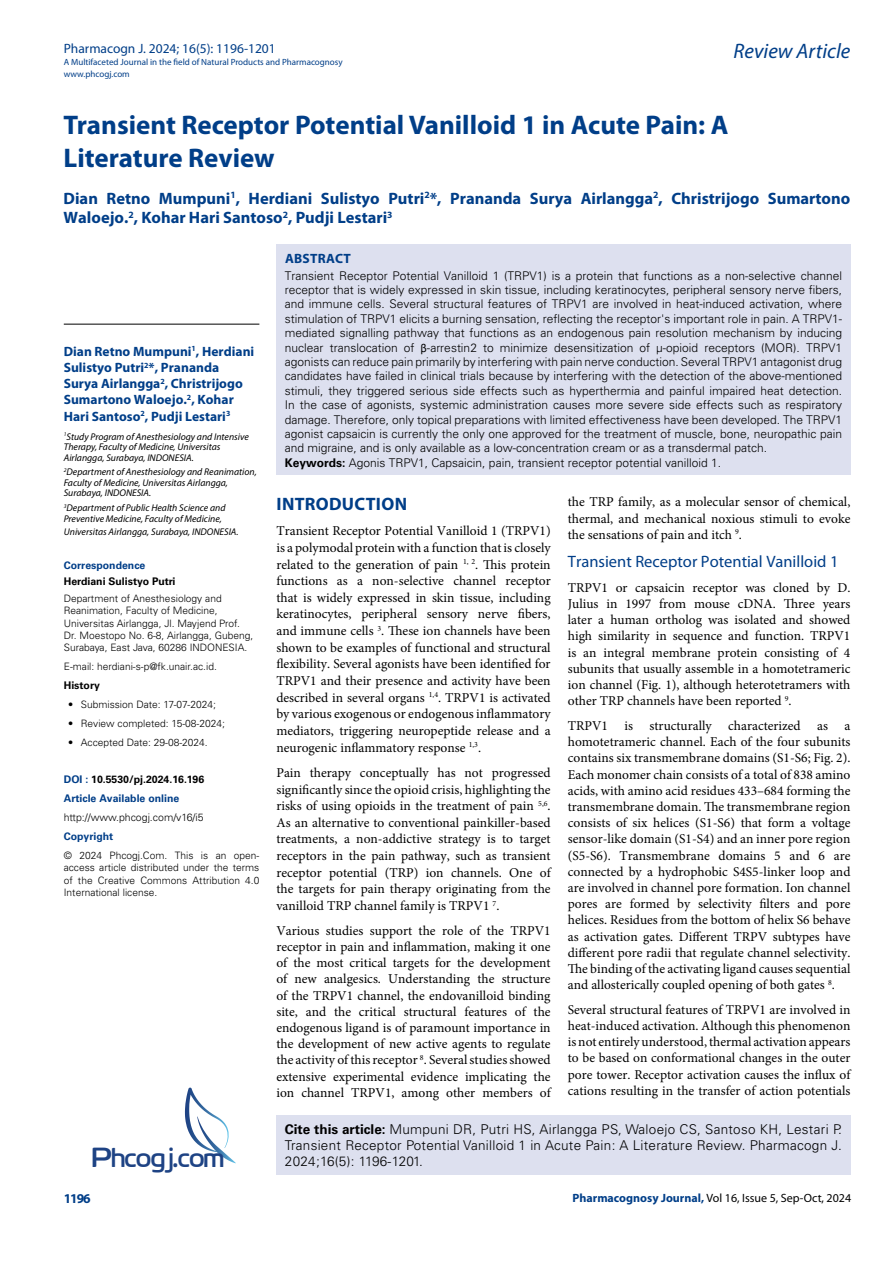
<style>
.page{position:relative;width:893px;height:1263px;background:#fff}
.page>*{position:absolute;margin:0;border:0;box-sizing:border-box;transform-origin:0 0}
.t1{font:27.6px "Cloud World";color:#1e4384}
.t2{font:700 27px/33px "Myriad Pro";color:#003e88}
.t3{font:italic 21px "Myriad Pro";color:#003e88}
.t4{font:700 18px "Myriad Pro";letter-spacing:.015em;color:#003e88}
.t5{font:700 16.5px/19.5px "Myriad Pro";color:#003e88}
.t6{font:16.5px "Myriad Pro";color:#003e88}
.t7{font:13.5px/16.2px "Minion Pro";color:#000;text-align:justify}
.t8{font:300 13.5px/16.2px "Univers LT Std";letter-spacing:.02em;color:#000}
.t9{font:700 13.5px/16.2px "Myriad Pro";color:#003e88}
.t10{font:13.5px "Myriad Pro";color:#003e88}
.t11{font:300 13.5px "Univers LT Std";letter-spacing:-.005em;color:#000}
.t12{font:700 13.5px "Myriad Pro";letter-spacing:.02em;color:#003e88}
.t13{font:300 12px/14.4px "Univers LT Std";color:#000}
.t14{font:12px "Myriad Pro";color:#000}
.t15{font:700 10.5px/18.9px "Univers LT Std";color:#003e88}
.t16{font:700 10.5px "Univers LT Std";color:#000}
.t17{font:300 10.5px "Univers LT Std";color:#000}
.t18{font:300 10.2px/12.3px "Univers LT Std";color:#000}
.t19{font:italic 9.75px/10.5px "Myriad Pro";color:#000}
.t20{font:9px/12px "Myriad Pro";color:#003e88}
.s1{color:#000}
.s2{font-family:"Calibri";font-weight:400}
.s3{font-weight:700}
.s4{font-weight:700;color:#003e88}
</style>
<div class="page">
<div style="left:276px;top:1115px;width:574px;height:60px;background:#dde0ef"></div>
<svg style="left:185px;top:1087px;width:51px;height:76px"></svg>
<div style="left:276px;top:244px;width:575px;height:231px;background:#dde0ef"></div>
<hr style="left:64px;top:324px;width:195px;height:1px;background:#000">
<p class="t10" style="left:64px;top:40px;width:214px">Pharmacogn J. 2024; 16(5): 1196-1201</p>
<p class="t20" style="left:64px;top:55px;width:280px">A Multifaceted Journal in the field of Natural Products and Pharmacognosy www.phcogj.com</p>
<h3 class="t3" style="left:733px;top:38px;width:118px">Review Article</h3>
<h2 class="t2" style="left:64px;top:108px;width:666px">Transient Receptor Potential Vanilloid 1 in Acute Pain: A<br>Literature Review</h2>
<p class="t5" style="left:64px;top:188px;width:788px">Dian Retno Mumpuni<sup>1</sup>, Herdiani Sulistyo Putri<sup>2</sup>*, Prananda Surya Airlangga<sup>2</sup>, Christrijogo Sumartono<br>Waloejo.<sup>2</sup>, Kohar Hari Santoso<sup>2</sup>, Pudji Lestari<sup>3</sup></p>
<p class="t9" style="left:64px;top:343px;width:192px">Dian Retno Mumpuni<sup>1</sup>, Herdiani<br>Sulistyo Putri<sup>2</sup>*, Prananda<br>Surya Airlangga<sup>2</sup>, Christrijogo<br>Sumartono Waloejo.<sup>2</sup>, Kohar<br>Hari Santoso<sup>2</sup>, Pudji Lestari<sup>3</sup></p>
<p class="t19" style="left:64px;top:431px;width:187px"><sup>1</sup>Study Program of Anesthesiology and Intensive<br>Therapy, Faculty of Medicine, Universitas<br>Airlangga, Surabaya, INDONESIA.</p>
<p class="t19" style="left:64px;top:467px;width:195px"><sup>2</sup>Department of Anesthesiology and Reanimation,<br>Faculty of Medicine, Universitas Airlangga,<br>Surabaya, INDONESIA.</p>
<p class="t19" style="left:64px;top:502px;width:163px"><sup>3</sup>Department of Public Health Science and<br>Preventive Medicine, Faculty of Medicine,</p>
<p class="t19" style="left:64px;top:526px;width:176px">Universitas Airlangga, Surabaya, INDONESIA.</p>
<p class="t15" style="left:64px;top:555px;width:83px">Correspondence</p>
<p class="t16" style="left:64px;top:576px;width:113px">Herdiani Sulistyo Putri</p>
<p class="t18" style="left:64px;top:592px;width:191px">Department of Anesthesiology and Reanimation, Faculty of Medicine, Universitas Airlangga, Jl. Mayjend Prof.<br>Dr. Moestopo No. 6-8, Airlangga, Gubeng, Surabaya, East Java, 60286 INDONESIA.</p>
<p class="t18" style="left:64px;top:660px;width:155px">E-mail: herdiani-s-p@fk.unair.ac.id.</p>
<p class="t16" style="left:64px;top:679px;width:38px">History</p>
<p class="t18" style="left:68px;top:698px;width:149px">• Submission Date: 17-07-2024;</p>
<p class="t18" style="left:68px;top:717px;width:158px">• Review completed: 15-08-2024;</p>
<p class="t18" style="left:68px;top:736px;width:141px">• Accepted Date: 29-08-2024.</p>
<p class="t15" style="left:64px;top:770px;width:142px">DOI : <span class="s1">10.5530/pj.2024.16.196<br></span>Article Available online</p>
<p class="t17" style="left:64px;top:811px;width:141px">http://www.phcogj.com/v16/i5</p>
<p class="t15" style="left:64px;top:827px;width:51px">Copyright</p>
<p class="t18" style="left:64px;top:849px;width:197px;text-align:justify">© 2024 Phcogj.Com. This is an open&shy;access article distributed under the terms of the Creative Commons Attribution 4.0<br>International license.</p>
<p class="t12" style="left:285px;top:250px;width:67px">ABSTRACT</p>
<p class="t13" style="left:285px;top:268px;width:559px">Transient Receptor Potential Vanilloid 1 (TRPV1) is a protein that functions as a non-selective channel receptor that is widely expressed in skin tissue, including keratinocytes, peripheral sensory nerve fibers, and immune cells. Several structural features of TRPV1 are involved in heat-induced activation, where stimulation of TRPV1 elicits a burning sensation, reflecting the receptor's important role in pain. A TRPV1- mediated signalling pathway that functions as an endogenous pain resolution mechanism by inducing nuclear translocation of <span class="s2">β</span>-arrestin2 to minimize desensitization of μ-opioid receptors (MOR). TRPV1 agonists can reduce pain primarily by interfering with pain nerve conduction. Several TRPV1 antagonist drug candidates have failed in clinical trials because by interfering with the detection of the above-mentioned stimuli, they triggered serious side effects such as hyperthermia and painful impaired heat detection.<br>In the case of agonists, systemic administration causes more severe side effects such as respiratory damage. Therefore, only topical preparations with limited effectiveness have been developed. The TRPV1 agonist capsaicin is currently the only one approved for the treatment of muscle, bone, neuropathic pain and migraine, and is only available as a low-concentration cream or as a transdermal patch.<br><span class="s3">Keywords:</span> Agonis TRPV1, Capsaicin, pain, transient receptor potential vanilloid 1.</p>
<h3 class="t4" style="left:277px;top:492px;width:132px">INTRODUCTION</h3>
<p class="t7" style="left:276px;top:523px;width:276px;line-height:16.6px">Transient Receptor Potential Vanilloid 1 (TRPV1) is a polymodal protein with a function that is closely related to the generation of pain <sup>1,</sup> <sup>2</sup>. This protein functions as a non-selective channel receptor that is widely expressed in skin tissue, including keratinocytes, peripheral sensory nerve fibers, and immune cells <sup>3</sup>. These ion channels have been shown to be examples of functional and structural flexibility. Several agonists have been identified for TRPV1 and their presence and activity have been described in several organs <sup>1,4</sup>. TRPV1 is activated by various exogenous or endogenous inflammatory mediators, triggering neuropeptide release and a neurogenic inflammatory response <sup>1,3</sup>.</p>
<p class="t7" style="left:276px;top:764px;width:276px;line-height:16.6px">Pain therapy conceptually has not progressed significantly since the opioid crisis, highlighting the risks of using opioids in the treatment of pain <sup>5,6</sup>.<br>As an alternative to conventional painkiller-based treatments, a non-addictive strategy is to target receptors in the pain pathway, such as transient receptor potential (TRP) ion channels. One of the targets for pain therapy originating from the vanilloid TRP channel family is TRPV1 <sup>7</sup>.</p>
<p class="t7" style="left:276px;top:922px;width:276px">Various studies support the role of the TRPV1 receptor in pain and inflammation, making it one of the most critical targets for the development of new analgesics. Understanding the structure of the TRPV1 channel, the endovanilloid binding site, and the critical structural features of the endogenous ligand is of paramount importance in the development of new active agents to regulate the activity of this receptor <sup>8</sup>. Several studies showed extensive experimental evidence implicating the ion channel TRPV1, among other members of</p>
<p class="t7" style="left:568px;top:494px;width:284px">the TRP family, as a molecular sensor of chemical, thermal, and mechanical noxious stimuli to evoke the sensations of pain and itch <sup>9</sup>.</p>
<p class="t6" style="left:568px;top:551px;width:272px">Transient Receptor Potential Vanilloid 1</p>
<p class="t7" style="left:568px;top:579px;width:284px">TRPV1 or capsaicin receptor was cloned by D.<br>Julius in 1997 from mouse cDNA. Three years later a human ortholog was isolated and showed high similarity in sequence and function. TRPV1 is an integral membrane protein consisting of 4 subunits that usually assemble in a homotetrameric ion channel (Fig. 1), although heterotetramers with other TRP channels have been reported <sup>9</sup>.</p>
<p class="t7" style="left:568px;top:718px;width:284px">TRPV1 is structurally characterized as a homotetrameric channel. Each of the four subunits contains six transmembrane domains (S1-S6; Fig. 2).<br>Each monomer chain consists of a total of 838 amino acids, with amino acid residues 433–684 forming the transmembrane domain. The transmembrane region consists of six helices (S1-S6) that form a voltage sensor-like domain (S1-S4) and an inner pore region (S5-S6). Transmembrane domains 5 and 6 are connected by a hydrophobic S4S5-linker loop and are involved in channel pore formation. Ion channel pores are formed by selectivity filters and pore helices. Residues from the bottom of helix S6 behave as activation gates. Different TRPV subtypes have different pore radii that regulate channel selectivity.<br>The binding of the activating ligand causes sequential and allosterically coupled opening of both gates <sup>8</sup>.</p>
<p class="t7" style="left:568px;top:1001px;width:284px">Several structural features of TRPV1 are involved in heat-induced activation. Although this phenomenon is not entirely understood, thermal activation appears to be based on conformational changes in the outer pore tower. Receptor activation causes the influx of cations resulting in the transfer of action potentials</p>
<p class="t8" style="left:285px;top:1121px;width:559px"><span class="s3">Cite this article:</span> Mumpuni DR, Putri HS, Airlangga PS, Waloejo CS, Santoso KH, Lestari P.<br>Transient Receptor Potential Vanilloid 1 in Acute Pain: A Literature Review. Pharmacogn J.</p>
<h1 class="t1" style="left:92px;top:1136px;width:134px">Phcogj.com</h1>
<p class="t11" style="left:285px;top:1153px;width:140px">2024;16(5): 1196-1201.</p>
<p class="t9" style="left:64px;top:1190px;width:29px">1196</p>
<p class="t14" style="left:572px;top:1190px;width:280px"><span class="s4">Pharmacognosy Journal,</span> Vol 16, Issue 5, Sep-Oct, 2024</p>
</div>
